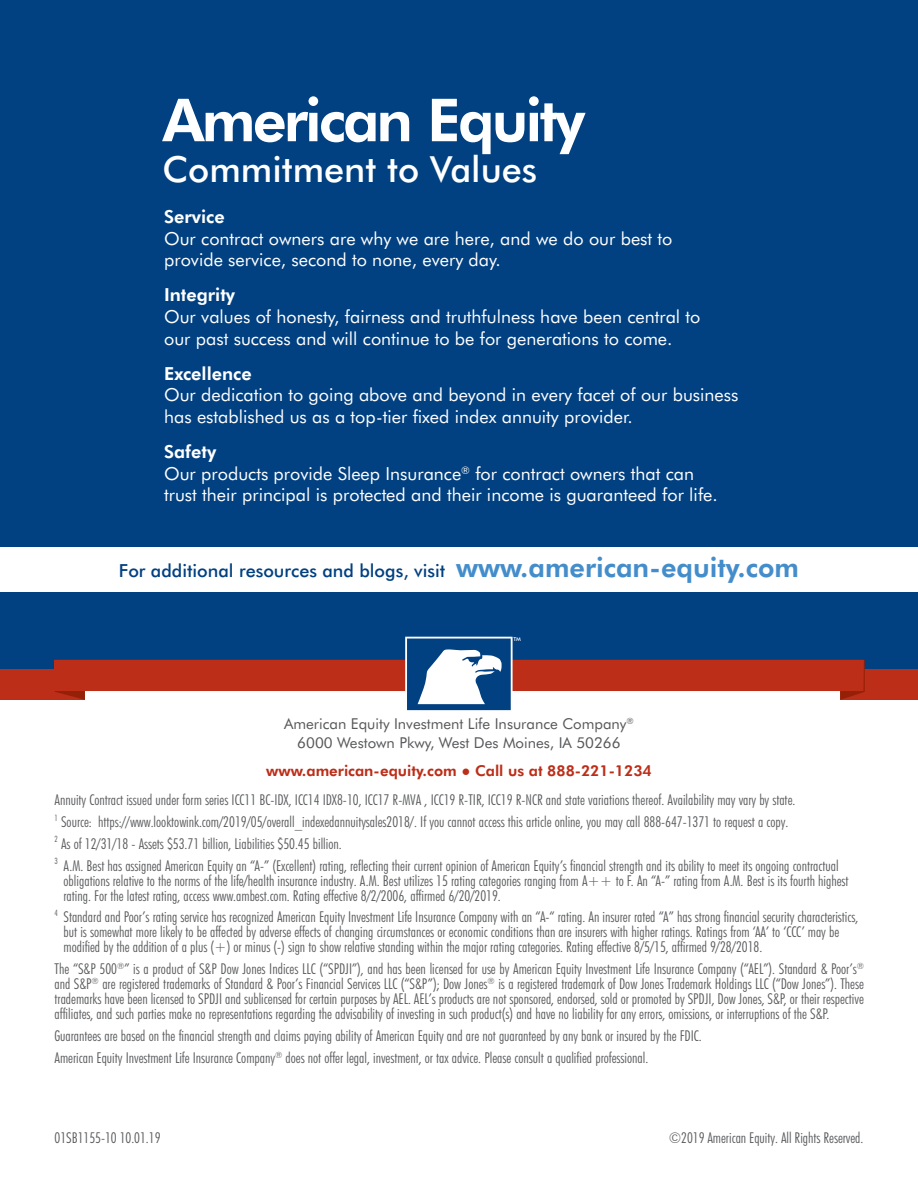
<style>
.page{position:relative;width:918px;height:1188px;background:#fff}
.page>*{position:absolute;margin:0;border:0;box-sizing:border-box;transform-origin:0 0}
.t1{font:800 59.4px "Futura BT";letter-spacing:-.05em;color:#fff}
.t2{font:500 36px "Futura BT";color:#fff}
.t3{font:18px/21.6px "Futura BT";color:#fff}
.t4{font:500 18px "Futura BT";color:#014081}
.t5{font:800 18px "Futura BT";color:#fff}
.COPY{font:300 condensed 15px/15px "Futura BT";color:#57585a}
.t6{font:15px "Futura BT";color:#57585a}
.t7{font:800 15px "Futura BT";color:#bc2e18}
.t8{font:500 5.55px "Futura BT";color:#fff}
.s1{font-weight:800;font-size:27px;color:#448dcb}
.s2{font-family:"Arial";font-weight:400}
</style>
<div class="page">
<div style="left:0;top:0;width:918px;height:680px;background:#014081"></div>
<div style="left:840px;top:670px;width:78px;height:30px;background:#bc2e18"></div>
<svg style="left:840px;top:660px;width:25px;height:40px"></svg>
<div style="left:0;top:670px;width:85px;height:30px;background:#bc2e18"></div>
<svg style="left:55px;top:691px;width:30px;height:9px"></svg>
<div style="left:54px;top:660px;width:810px;height:31px;background:#bc2e18"></div>
<svg style="left:405px;top:637px;width:108px;height:74px"></svg>
<div style="left:0;top:547px;width:918px;height:44px;background:#fff"></div>
<p class="t1" style="left:162px;top:84px;width:424px">American Equity</p>
<p class="t2" style="left:162px;top:147px;width:376px">Commitment to Values</p>
<p class="t5" style="left:164px;top:206px;width:62px">Service</p>
<p class="t3" style="left:164px;top:227px;width:510px">Our contract owners are why we are here, and we do our best to provide service, second to none, every day.</p>
<p class="t5" style="left:164px;top:284px;width:73px">Integrity</p>
<p class="t3" style="left:164px;top:306px;width:538px">Our values of honesty, fairness and truthfulness have been central to our past success and will continue to be for generations to come.</p>
<p class="t5" style="left:164px;top:362px;width:89px">Excellence</p>
<p class="t3" style="left:164px;top:384px;width:576px">Our dedication to going above and beyond in every facet of our business has established us as a top-tier fixed index annuity provider.</p>
<p class="t5" style="left:164px;top:441px;width:54px">Safety</p>
<p class="t3" style="left:164px;top:462px;width:555px">Our products provide Sleep Insurance<sup>®</sup> for contract owners that can trust their principal is protected and their income is guaranteed for life.</p>
<p class="t4" style="left:119px;top:560px;width:682px">For additional resources and blogs, visit <span class="s1">www.american-equity.com</span></p>
<p class="t8" style="left:513px;top:635px;width:9px">TM</p>
<p class="t6" style="left:284px;top:714px;width:351px">American Equity Investment Life Insurance Company<sup>®</sup></p>
<p class="t6" style="left:297px;top:734px;width:325px">6000 Westown Pkwy, West Des Moines, IA 50266</p>
<p class="t7" style="left:266px;top:761px;width:387px">www.american-equity.com <span class="s2">●</span> Call us at 888-221-1234</p>
<p class="COPY" style="left:55px;top:792px;width:742px">Annuity Contract issued under form series ICC11 BC-IDX, ICC14 IDX8-10, ICC17 R-MVA , ICC19 R-TIR, ICC19 R-NCR and state variations thereof. Availability may vary by state.</p>
<p class="COPY" style="left:55px;top:814px;width:735px"><sup>1</sup> Source: https://www.looktowink.com/2019/05/overall_indexedannuitysales2018/. If you cannot access this article online, you may call 888-647-1371 to request a copy.</p>
<p class="COPY" style="left:55px;top:836px;width:289px"><sup>2</sup> As of 12/31/18 - Assets $53.71 billion, Liabilities $50.45 billion.</p>
<p class="COPY" style="left:64px;top:858px;width:787px;text-indent:-9px"><sup>3</sup> A.M. Best has assigned American Equity an “A-” (Excellent) rating, reflecting their current opinion of American Equity’s financial strength and its ability to meet its ongoing contractual obligations relative to the norms of the life/health insurance industry. A.M. Best utilizes 15 rating categories ranging from A++ to F. An “A-” rating from A.M. Best is its fourth highest rating. For the latest rating, access www.ambest.com. Rating effective 8/2/2006, affirmed 6/20/2019.</p>
<p class="COPY" style="left:64px;top:909px;width:796px;text-indent:-9px"><sup>4</sup> Standard and Poor’s rating service has recognized American Equity Investment Life Insurance Company with an “A-“ rating. An insurer rated “A” has strong financial security characteristics, but is somewhat more likely to be affected by adverse effects of changing circumstances or economic conditions than are insurers with higher ratings. Ratings from ‘AA’ to ‘CCC’ may be modified by the addition of a plus (+) or minus (-) sign to show relative standing within the major rating categories. Rating effective 8/5/15, affirmed 9/28/2018.</p>
<p class="COPY" style="left:55px;top:961px;width:811px;text-align:justify">The “S&amp;P 500<sup>®</sup>” is a product of S&amp;P Dow Jones Indices LLC (“SPDJI”), and has been licensed for use by American Equity Investment Life Insurance Company (“AEL”). Standard &amp; Poor’s<sup>® </sup>and S&amp;P<sup>®</sup> are registered trademarks of Standard &amp; Poor’s Financial Services LLC (“S&amp;P”); Dow Jones<sup>®</sup> is a registered trademark of Dow Jones Trademark Holdings LLC (“Dow Jones”). These trademarks have been licensed to SPDJI and sublicensed for certain purposes by AEL. AEL’s products are not sponsored, endorsed, sold or promoted by SPDJI, Dow Jones, S&amp;P, or their respective affiliates, and such parties make no representations regarding the advisability of investing in such product(s) and have no liability for any errors, omissions, or interruptions of the S&amp;P.</p>
<p class="COPY" style="left:55px;top:1028px;width:649px">Guarantees are based on the financial strength and claims paying ability of American Equity and are not guaranteed by any bank or insured by the FDIC.</p>
<p class="COPY" style="left:55px;top:1050px;width:595px">American Equity Investment Life Insurance Company<sup>®</sup> does not offer legal, investment, or tax advice. Please consult a qualified professional.</p>
<p class="COPY" style="left:55px;top:1130px;width:107px">01SB1155-10 10.01.19</p>
<p class="COPY" style="left:669px;top:1130px;width:196px">©2019 American Equity. All Rights Reserved.</p>
</div>
